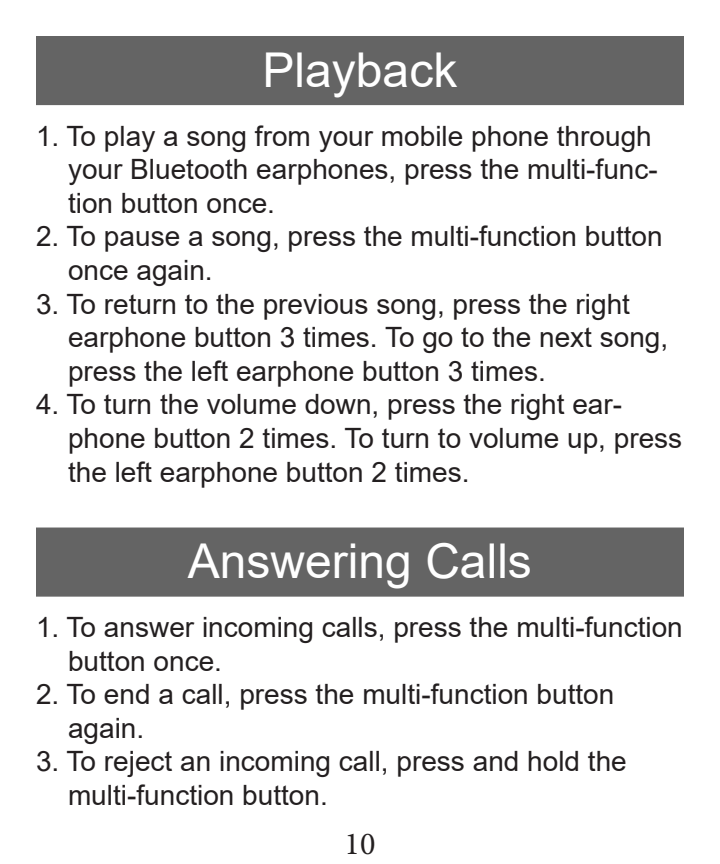
<style>
.page{position:relative;width:720px;height:864px;background:#fff}
.page>*{position:absolute;margin:0;border:0;box-sizing:border-box;transform-origin:0 0}
.t1{font:48px "Arial";color:#fff}
.t2{font:32px "Minion Pro";color:#231f20}
.t3{font:28px/33.6px "Arial";color:#231f20}
</style>
<div class="page">
<div style="left:38px;top:38px;width:644px;height:65px;background:#646464"></div>
<div style="left:36px;top:36px;width:648px;height:69px;border:4px solid #646464"></div>
<div style="left:38px;top:530px;width:644px;height:65px;background:#646464"></div>
<div style="left:36px;top:528px;width:648px;height:69px;border:4px solid #646464"></div>
<p class="t1" style="left:263px;top:37px;width:196px">Playback</p>
<p class="t3" style="left:68px;top:119px;width:591px;text-indent:-32px">1. To play a song from your mobile phone through your Bluetooth earphones, press the multi-func&shy;tion button once.</p>
<p class="t3" style="left:68px;top:219px;width:596px;text-indent:-32px">2. To pause a song, press the multi-function button once again.</p>
<p class="t3" style="left:68px;top:287px;width:602px;text-indent:-32px">3. To return to the previous song, press the right earphone button 3 times. To go to the next song, press the left earphone button 3 times.</p>
<p class="t3" style="left:68px;top:387px;width:616px;text-indent:-32px">4. To turn the volume down, press the right ear&shy;phone button 2 times. To turn to volume up, press the left earphone button 2 times.</p>
<p class="t1" style="left:188px;top:529px;width:346px">Answering Calls</p>
<p class="t3" style="left:68px;top:610px;width:616px;text-indent:-32px">1. To answer incoming calls, press the multi-function button once.</p>
<p class="t3" style="left:68px;top:677px;width:548px;text-indent:-32px">2. To end a call, press the multi-function button again.</p>
<p class="t3" style="left:68px;top:745px;width:560px;text-indent:-32px">3. To reject an incoming call, press and hold the multi-function button.</p>
<p class="t2" style="left:345px;top:822px;width:32px">10</p>
</div>
